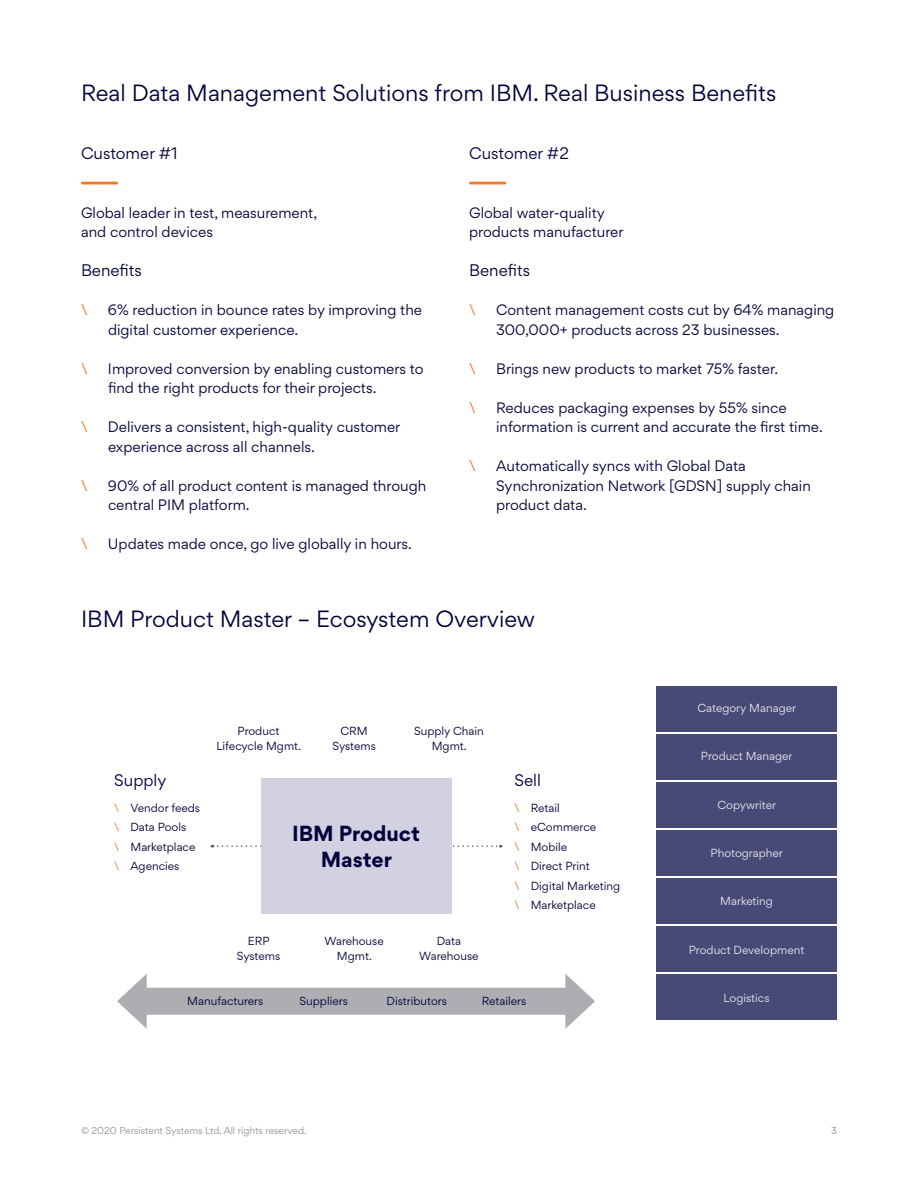
<style>
.page{position:relative;width:918px;height:1188px;background:#fff}
.page>*{position:absolute;margin:0;border:0;box-sizing:border-box;transform-origin:0 0}
.t1{font:21px "Gordita";color:#00003b}
.t2{font:700 19.5px/25.5px "Gordita";color:#00003b;text-align:center}
.t3{font:15px "Gordita";color:#00003b}
.t4{font:13.5px/19.5px "Gordita";color:#00003b}
.t5{font:13.5px "Gordita";color:#f47728}
.t6{font:10.5px/15px "Gordita";color:#00003b;text-align:center}
.t7{font:10.5px "Gordita";color:#e6e7e9}
.t8{font:9px "Gordita";color:#939598}
.s1{color:#f47728}
</style>
<div class="page">
<div style="left:656px;top:686px;width:181px;height:46px;background:#474977"></div>
<div style="left:656px;top:975px;width:181px;height:45px;background:#474977"></div>
<div style="left:656px;top:927px;width:181px;height:45px;background:#474977"></div>
<div style="left:656px;top:879px;width:181px;height:45px;background:#474977"></div>
<div style="left:656px;top:831px;width:181px;height:45px;background:#474977"></div>
<div style="left:656px;top:783px;width:181px;height:45px;background:#474977"></div>
<div style="left:656px;top:734px;width:181px;height:46px;background:#474977"></div>
<hr style="left:81px;top:182px;width:37px;height:2px;background:#f47728">
<hr style="left:469px;top:182px;width:37px;height:2px;background:#f47728">
<div style="left:135px;top:988px;width:442px;height:27px;background:#adaeb2"></div>
<svg style="left:117px;top:974px;width:30px;height:55px"></svg>
<svg style="left:565px;top:974px;width:30px;height:55px"></svg>
<svg style="left:210px;top:844px;width:51px;height:4px"></svg>
<svg style="left:451px;top:844px;width:52px;height:4px"></svg>
<div style="left:261px;top:779px;width:190px;height:135px;background:#d1d1e1"></div>
<p class="t1" style="left:81px;top:77px;width:697px">Real Data Management Solutions from IBM. Real Business Benefits</p>
<p class="t3" style="left:81px;top:142px;width:98px">Customer #1</p>
<p class="t4" style="left:81px;top:202px;width:238px">Global leader in test, measurement, and control devices</p>
<p class="t3" style="left:81px;top:259px;width:62px">Benefits</p>
<p class="t5" style="left:81px;top:300px;width:8px">\</p>
<p class="t4" style="left:108px;top:300px;width:316px">6% reduction in bounce rates by improving the digital customer experience.</p>
<p class="t5" style="left:81px;top:358px;width:8px">\</p>
<p class="t4" style="left:108px;top:358px;width:317px">Improved conversion by enabling customers to find the right products for their projects.</p>
<p class="t5" style="left:81px;top:417px;width:8px">\</p>
<p class="t4" style="left:108px;top:417px;width:294px">Delivers a consistent, high-quality customer experience across all channels.</p>
<p class="t5" style="left:81px;top:475px;width:8px">\</p>
<p class="t4" style="left:108px;top:475px;width:320px">90% of all product content is managed through central PIM platform.</p>
<p class="t5" style="left:81px;top:534px;width:8px">\</p>
<p class="t4" style="left:108px;top:534px;width:306px">Updates made once, go live globally in hours.</p>
<p class="t3" style="left:469px;top:142px;width:101px">Customer #2</p>
<p class="t4" style="left:469px;top:202px;width:156px">Global water-quality products manufacturer</p>
<p class="t3" style="left:469px;top:259px;width:62px">Benefits</p>
<p class="t5" style="left:469px;top:300px;width:8px">\</p>
<p class="t4" style="left:496px;top:300px;width:340px">Content management costs cut by 64% managing<br>300,000+ products across 23 businesses.</p>
<p class="t5" style="left:469px;top:358px;width:8px">\</p>
<p class="t4" style="left:496px;top:358px;width:284px">Brings new products to market 75% faster.</p>
<p class="t5" style="left:469px;top:397px;width:8px">\</p>
<p class="t4" style="left:496px;top:397px;width:328px">Reduces packaging expenses by 55% since information is current and accurate the first time.</p>
<p class="t5" style="left:469px;top:456px;width:8px">\</p>
<p class="t4" style="left:496px;top:456px;width:316px">Automatically syncs with Global Data<br>Synchronization Network [GDSN] supply chain product data.</p>
<p class="t1" style="left:81px;top:603px;width:456px">IBM Product Master – Ecosystem Overview</p>
<p class="t3" style="left:114px;top:770px;width:54px">Supply</p>
<p class="t6" style="left:114px;top:800px;width:87px"><span class="s1">\</span> Vendor feeds</p>
<p class="t6" style="left:114px;top:819px;width:73px"><span class="s1">\</span> Data Pools</p>
<p class="t6" style="left:114px;top:839px;width:83px"><span class="s1">\</span> Marketplace</p>
<p class="t6" style="left:114px;top:858px;width:67px"><span class="s1">\</span> Agencies</p>
<p class="t6" style="left:238px;top:723px;width:43px">Product</p>
<p class="t6" style="left:217px;top:738px;width:86px">Lifecycle Mgmt.</p>
<p class="t6" style="left:341px;top:723px;width:29px">CRM</p>
<p class="t6" style="left:332px;top:738px;width:45px">Systems</p>
<p class="t6" style="left:414px;top:723px;width:71px">Supply Chain<br>Mgmt.</p>
<p class="t2" style="left:292px;top:821px;width:130px">IBM Product<br>Master</p>
<p class="t6" style="left:248px;top:934px;width:23px">ERP</p>
<p class="t6" style="left:237px;top:949px;width:45px">Systems</p>
<p class="t6" style="left:324px;top:934px;width:61px">Warehouse<br>Mgmt.</p>
<p class="t6" style="left:437px;top:934px;width:26px">Data</p>
<p class="t6" style="left:419px;top:949px;width:61px">Warehouse</p>
<p class="t3" style="left:515px;top:770px;width:28px">Sell</p>
<p class="t6" style="left:515px;top:800px;width:47px"><span class="s1">\</span> Retail</p>
<p class="t6" style="left:515px;top:819px;width:83px"><span class="s1">\</span> eCommerce</p>
<p class="t6" style="left:515px;top:839px;width:54px"><span class="s1">\</span> Mobile</p>
<p class="t6" style="left:515px;top:858px;width:77px"><span class="s1">\</span> Direct Print</p>
<p class="t6" style="left:515px;top:878px;width:107px"><span class="s1">\</span> Digital Marketing</p>
<p class="t6" style="left:515px;top:897px;width:83px"><span class="s1">\</span> Marketplace</p>
<p class="t7" style="left:697px;top:700px;width:100px">Category Manager</p>
<p class="t7" style="left:701px;top:749px;width:93px">Product Manager</p>
<p class="t7" style="left:717px;top:797px;width:60px">Copywriter</p>
<p class="t7" style="left:711px;top:845px;width:74px">Photographer</p>
<p class="t7" style="left:720px;top:894px;width:54px">Marketing</p>
<p class="t7" style="left:689px;top:942px;width:117px">Product Development</p>
<p class="t6" style="left:187px;top:993px;width:77px">Manufacturers</p>
<p class="t6" style="left:300px;top:993px;width:50px">Suppliers</p>
<p class="t6" style="left:387px;top:993px;width:62px">Distributors</p>
<p class="t6" style="left:482px;top:993px;width:46px">Retailers</p>
<p class="t7" style="left:724px;top:990px;width:47px">Logistics</p>
<p class="t8" style="left:81px;top:1124px;width:227px">© 2020 Persistent Systems Ltd. All rights reserved.</p>
<p class="t8" style="left:831px;top:1124px;width:7px">3</p>
</div>
